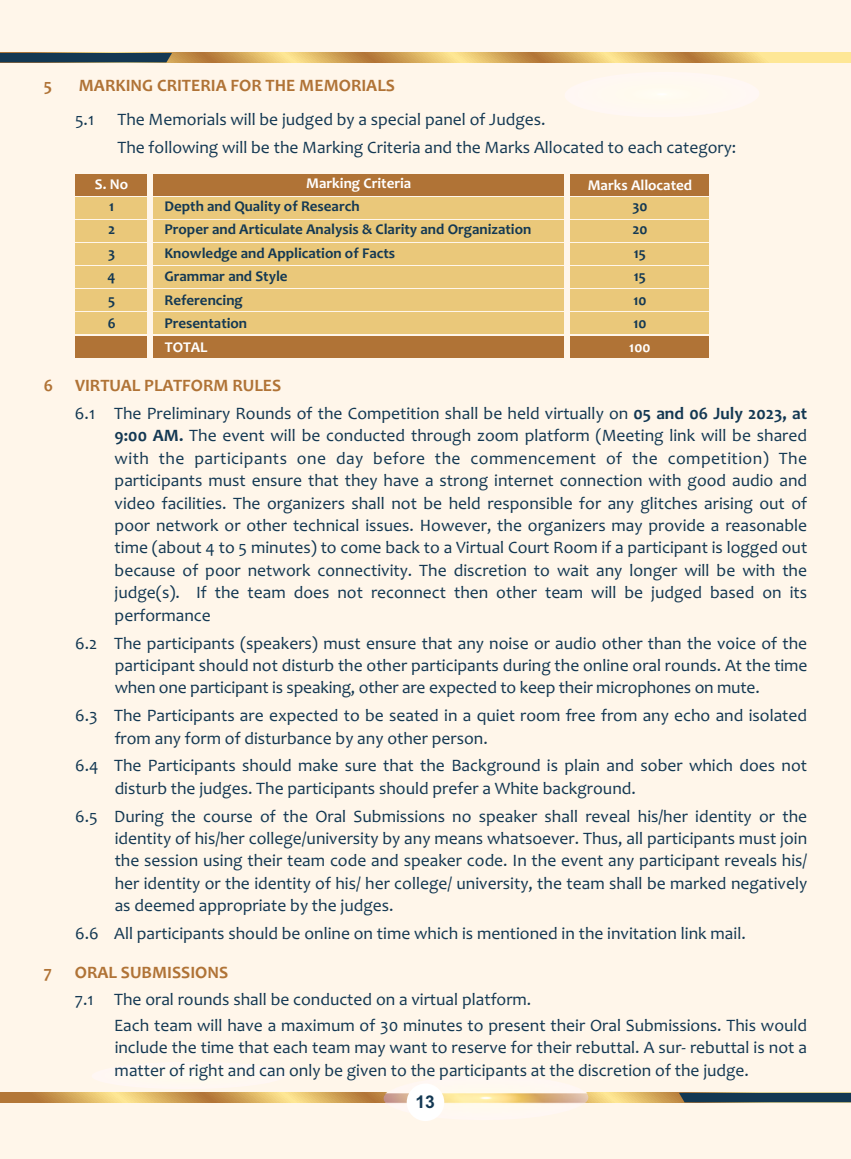
<style>
.page{position:relative;width:851px;height:1159px;background:#fff}
.page>*{position:absolute;margin:0;border:0;box-sizing:border-box;transform-origin:0 0}
.t1{font:17.5px/22.4px "Candara";color:#133853;text-align:justify}
.t2{font:700 17.5px "Candara";color:#b07336}
.t3{font:700 17.5px "Arial";color:#133853}
.t4{font:700 15px/23.5px "Candara";color:#133853;text-align:justify}
.t5{font:700 15px "Candara";color:#fff}
.s1{font-weight:700}
</style>
<div class="page">
<div style="left:0;top:0;width:850px;height:1159px;background:#fff6ea"></div>
<svg style="left:0;top:1093px;width:678px;height:9px"></svg>
<svg style="left:172px;top:53px;width:678px;height:9px"></svg>
<img style="left:383px;top:1092px;width:205px;height:28px">
<div style="left:0;top:53px;width:172px;height:9px;background:#133853"></div>
<div style="left:678px;top:1093px;width:172px;height:9px;background:#133853"></div>
<div style="left:76px;top:174px;width:71px;height:21px;background:#b07336"></div>
<div style="left:153px;top:174px;width:411px;height:21px;background:#b07336"></div>
<div style="left:570px;top:174px;width:139px;height:21px;background:#b07336"></div>
<div style="left:76px;top:197px;width:71px;height:21px;background:#eac87a"></div>
<div style="left:153px;top:197px;width:411px;height:21px;background:#eac87a"></div>
<div style="left:570px;top:197px;width:139px;height:21px;background:#eac87a"></div>
<div style="left:76px;top:220px;width:71px;height:22px;background:#eac87a"></div>
<div style="left:153px;top:220px;width:411px;height:22px;background:#eac87a"></div>
<div style="left:570px;top:220px;width:139px;height:22px;background:#eac87a"></div>
<div style="left:76px;top:243px;width:71px;height:22px;background:#eac87a"></div>
<div style="left:153px;top:243px;width:411px;height:22px;background:#eac87a"></div>
<div style="left:570px;top:243px;width:139px;height:22px;background:#eac87a"></div>
<div style="left:76px;top:266px;width:71px;height:22px;background:#eac87a"></div>
<div style="left:153px;top:266px;width:411px;height:22px;background:#eac87a"></div>
<div style="left:570px;top:266px;width:139px;height:22px;background:#eac87a"></div>
<div style="left:76px;top:289px;width:71px;height:22px;background:#eac87a"></div>
<div style="left:153px;top:289px;width:411px;height:22px;background:#eac87a"></div>
<div style="left:570px;top:289px;width:139px;height:22px;background:#eac87a"></div>
<div style="left:76px;top:313px;width:71px;height:21px;background:#eac87a"></div>
<div style="left:153px;top:313px;width:411px;height:21px;background:#eac87a"></div>
<div style="left:570px;top:313px;width:139px;height:21px;background:#eac87a"></div>
<div style="left:76px;top:336px;width:71px;height:21px;background:#b07336"></div>
<div style="left:153px;top:336px;width:411px;height:21px;background:#b07336"></div>
<div style="left:570px;top:336px;width:139px;height:21px;background:#b07336"></div>
<div style="left:406px;top:1083px;width:38px;height:38px;background:#fff;border-radius:50%"></div>
<p class="t2" style="left:44px;top:79px;width:10px">5</p>
<p class="t2" style="left:79px;top:79px;width:317px">MARKING CRITERIA FOR THE MEMORIALS</p>
<p class="t1" style="left:75px;top:110px;width:21px">5.1</p>
<p class="t1" style="left:117px;top:110px;width:429px">The Memorials will be judged by a special panel of Judges.</p>
<p class="t1" style="left:117px;top:138px;width:620px">The following will be the Marking Criteria and the Marks Allocated to each category:</p>
<p class="t5" style="left:95px;top:178px;width:35px">S. No</p>
<p class="t5" style="left:306px;top:177px;width:107px">Marking Criteria</p>
<p class="t5" style="left:587px;top:179px;width:106px">Marks Allocated</p>
<p class="t4" style="left:164px;top:196px;width:368px;text-align:left">Depth and Quality of Research<br>Proper and Articulate Analysis &amp; Clarity and Organization<br>Knowledge and Application of Facts<br>Grammar and Style<br>Referencing<br>Presentation</p>
<p class="t4" style="left:108px;top:196px;width:10px">1<br>2<br>3<br>4<br>5<br>6</p>
<p class="t4" style="left:632px;top:196px;width:17px">30<br>20<br>15<br>15<br>10<br>10</p>
<p class="t5" style="left:165px;top:341px;width:44px">TOTAL</p>
<p class="t5" style="left:629px;top:341px;width:23px">100</p>
<p class="t2" style="left:44px;top:378px;width:11px">6</p>
<p class="t2" style="left:75px;top:378px;width:208px">VIRTUAL PLATFORM RULES</p>
<p class="t1" style="left:115px;top:404px;width:694px;text-indent:-40px">6.1 The Preliminary Rounds of the Competition shall be held virtually on <span class="s1">05 and 06 July 2023, at 9:00 AM.</span> The event will be conducted through zoom platform (Meeting link will be shared with the participants one day before the commencement of the competition) The participants must ensure that they have a strong internet connection with good audio and video facilities. The organizers shall not be held responsible for any glitches arising out of poor network or other technical issues. However, the organizers may provide a reasonable time (about 4 to 5 minutes) to come back to a Virtual Court Room if a participant is logged out because of poor network connectivity. The discretion to wait any longer will be with the judge(s). If the team does not reconnect then other team will be judged based on its performance</p>
<p class="t1" style="left:115px;top:633px;width:694px;text-indent:-40px">6.2 The participants (speakers) must ensure that any noise or audio other than the voice of the participant should not disturb the other participants during the online oral rounds. At the time when one participant is speaking, other are expected to keep their microphones on mute.</p>
<p class="t1" style="left:115px;top:706px;width:694px;text-indent:-40px">6.3 The Participants are expected to be seated in a quiet room free from any echo and isolated from any form of disturbance by any other person.</p>
<p class="t1" style="left:115px;top:756px;width:694px;text-indent:-40px">6.4 The Participants should make sure that the Background is plain and sober which does not disturb the judges. The participants should prefer a White background.</p>
<p class="t1" style="left:115px;top:806px;width:694px;text-indent:-40px">6.5 During the course of the Oral Submissions no speaker shall reveal his/her identity or the identity of his/her college/university by any means whatsoever. Thus, all participants must join the session using their team code and speaker code. In the event any participant reveals his/ her identity or the identity of his/ her college/ university, the team shall be marked negatively as deemed appropriate by the judges.</p>
<p class="t1" style="left:75px;top:924px;width:672px">6.6 All participants should be online on time which is mentioned in the invitation link mail.</p>
<p class="t2" style="left:44px;top:965px;width:10px">7</p>
<p class="t2" style="left:75px;top:965px;width:155px">ORAL SUBMISSIONS</p>
<p class="t1" style="left:75px;top:990px;width:458px">7.1 The oral rounds shall be conducted on a virtual platform.</p>
<p class="t1" style="left:114px;top:1016px;width:694px">Each team will have a maximum of 30 minutes to present their Oral Submissions. This would include the time that each team may want to reserve for their rebuttal. A sur- rebuttal is not a matter of right and can only be given to the participants at the discretion of the judge.</p>
<p class="t3" style="left:415px;top:1095px;width:21px">13</p>
</div>
